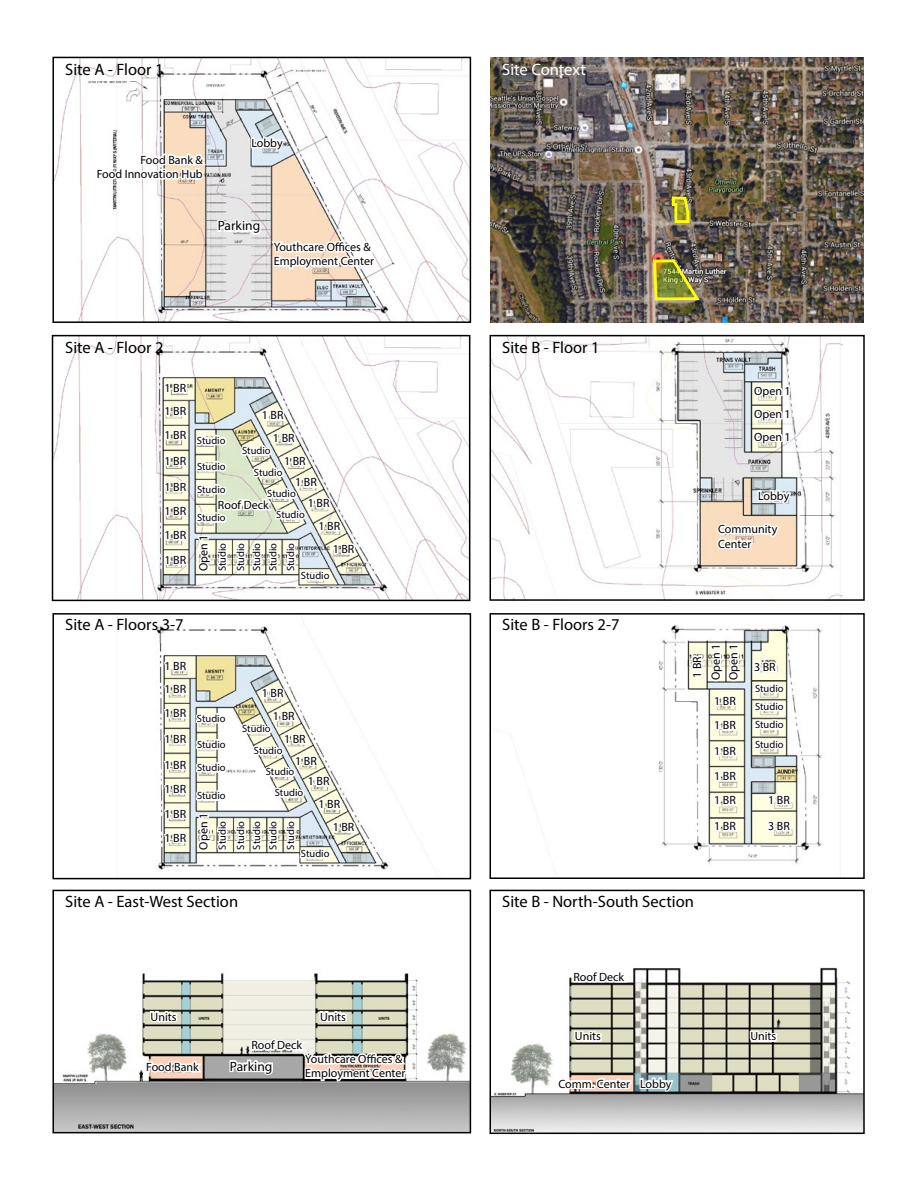
<style>
.page{position:relative;width:918px;height:1188px;background:#fff}
.page>*{position:absolute;margin:0;border:0;box-sizing:border-box;transform-origin:0 0}
.t1{font:16.5px "Myriad Pro";color:#000}
.t2{font:16.5px "Myriad Pro";letter-spacing:-.005em;color:#fff}
.t3{font:13.5px "Myriad Pro";color:#000}
.t4{font:12px/25px "Myriad Pro";color:#000}
.t5{font:10.5px/17px "Myriad Pro";color:#000;text-align:justify}
</style>
<div class="page">
<img style="left:55px;top:60px;width:413px;height:260px">
<div style="left:52px;top:57px;width:419px;height:266px;border:2px solid #000"></div>
<img style="left:55px;top:338px;width:412px;height:260px">
<div style="left:52px;top:335px;width:418px;height:266px;border:2px solid #000"></div>
<img style="left:493px;top:338px;width:349px;height:260px">
<div style="left:490px;top:335px;width:375px;height:266px;border:2px solid #000"></div>
<img style="left:156px;top:622px;width:233px;height:248px">
<div style="left:52px;top:613px;width:419px;height:266px;border:2px solid #000"></div>
<img style="left:539px;top:625px;width:283px;height:239px">
<div style="left:490px;top:613px;width:375px;height:266px;border:2px solid #000"></div>
<img style="left:490px;top:57px;width:374px;height:265px">
<img style="left:652px;top:258px;width:48px;height:43px">
<svg style="left:671px;top:195px;width:20px;height:29px"></svg>
<img style="left:55px;top:973px;width:413px;height:157px">
<div style="left:52px;top:890px;width:419px;height:243px;border:2px solid #000"></div>
<img style="left:493px;top:967px;width:369px;height:164px">
<div style="left:490px;top:890px;width:375px;height:244px;border:2px solid #000"></div>
<svg style="left:95px;top:110px;width:112px;height:92px"></svg>
<svg style="left:269px;top:197px;width:108px;height:89px"></svg>
<svg style="left:249px;top:133px;width:38px;height:35px"></svg>
<svg style="left:216px;top:177px;width:47px;height:69px;background:#e2e1e2"></svg>
<svg style="left:162px;top:379px;width:29px;height:16px"></svg>
<svg style="left:162px;top:403px;width:197px;height:199px"></svg>
<svg style="left:162px;top:658px;width:29px;height:15px"></svg>
<svg style="left:162px;top:681px;width:197px;height:199px"></svg>
<svg style="left:752px;top:383px;width:39px;height:78px"></svg>
<svg style="left:689px;top:643px;width:54px;height:65px"></svg>
<svg style="left:712px;top:717px;width:29px;height:16px"></svg>
<svg style="left:712px;top:743px;width:29px;height:15px"></svg>
<svg style="left:712px;top:768px;width:29px;height:15px"></svg>
<svg style="left:712px;top:792px;width:29px;height:16px"></svg>
<svg style="left:712px;top:818px;width:29px;height:15px"></svg>
<svg style="left:766px;top:792px;width:29px;height:15px"></svg>
<svg style="left:765px;top:818px;width:30px;height:15px"></svg>
<svg style="left:750px;top:659px;width:36px;height:112px"></svg>
<svg style="left:571px;top:969px;width:60px;height:18px"></svg>
<svg style="left:716px;top:485px;width:78px;height:79px"></svg>
<svg style="left:573px;top:1029px;width:31px;height:28px"></svg>
<svg style="left:748px;top:1029px;width:31px;height:28px"></svg>
<svg style="left:556px;top:1073px;width:120px;height:36px"></svg>
<svg style="left:144px;top:1009px;width:61px;height:84px"></svg>
<svg style="left:228px;top:1009px;width:180px;height:89px"></svg>
<p class="t1" style="left:65px;top:59px;width:100px">Site A - Floor 1</p>
<p class="t2" style="left:502px;top:59px;width:85px">Site Context</p>
<p class="t4" style="left:97px;top:152px;width:108px;line-height:14.4px;text-align:right">Food Bank &amp;<br>Food Innovation Hub</p>
<p class="t4" style="left:251px;top:130px;width:33px">Lobby</p>
<p class="t3" style="left:218px;top:218px;width:44px">Parking</p>
<p class="t4" style="left:274px;top:240px;width:102px;line-height:14.4px">Youthcare Offices &amp;<br>Employment Center</p>
<p class="t1" style="left:65px;top:337px;width:100px">Site A - Floor 2</p>
<p class="t1" style="left:502px;top:337px;width:99px">Site B - Floor 1</p>
<p class="t4" style="left:165px;top:376px;width:23px;line-height:23.5px;text-align:justify">1 BR 1 BR 1 BR</p>
<p class="t4" style="left:165px;top:448px;width:23px;line-height:25.8px">1 BR<br>1 BR</p>
<p class="t4" style="left:165px;top:499px;width:23px;line-height:24.3px;text-align:justify">1 BR 1 BR 1 BR</p>
<p class="t4" style="left:262px;top:402px;width:23px">1 BR</p>
<p class="t4" style="left:273px;top:425px;width:23px">1 BR</p>
<p class="t4" style="left:284px;top:448px;width:23px">1 BR</p>
<p class="t4" style="left:308px;top:472px;width:23px;line-height:20.7px;text-indent:-13px">1 BR<br>1 BR</p>
<p class="t4" style="left:333px;top:514px;width:23px;line-height:22.8px;text-indent:-14px">1 BR<br>1 BR</p>
<p class="t5" style="left:197px;top:432px;width:30px">Studio</p>
<p class="t5" style="left:197px;top:458px;width:30px">Studio</p>
<p class="t5" style="left:197px;top:481px;width:30px">Studio</p>
<p class="t5" style="left:197px;top:509px;width:30px">Studio</p>
<p class="t5" style="left:242px;top:442px;width:30px">Studio</p>
<p class="t5" style="left:254px;top:464px;width:30px">Studio</p>
<p class="t5" style="left:267px;top:485px;width:30px">Studio</p>
<p class="t5" style="left:276px;top:506px;width:30px">Studio</p>
<p class="t4" style="left:218px;top:492px;width:52px">Roof Deck</p>
<p class="t4" style="left:191px;top:571px;width:38px;rotate:-90deg">Open 1</p>
<p class="t5" style="left:213px;top:571px;width:30px;line-height:18.3px;rotate:-90deg">Studio<br>Studio</p>
<p class="t5" style="left:248px;top:571px;width:30px;rotate:-90deg">Studio Studio Studio</p>
<p class="t5" style="left:301px;top:567px;width:30px">Studio</p>
<p class="t1" style="left:65px;top:614px;width:120px">Site A - Floors 3-7</p>
<p class="t1" style="left:502px;top:614px;width:119px">Site B - Floors 2-7</p>
<p class="t4" style="left:165px;top:654px;width:23px;line-height:23.5px;text-align:justify">1 BR 1 BR 1 BR</p>
<p class="t4" style="left:165px;top:726px;width:23px;line-height:25.8px">1 BR<br>1 BR</p>
<p class="t4" style="left:165px;top:777px;width:23px;line-height:24.3px;text-align:justify">1 BR 1 BR 1 BR</p>
<p class="t4" style="left:262px;top:681px;width:23px">1 BR</p>
<p class="t4" style="left:273px;top:703px;width:23px">1 BR</p>
<p class="t4" style="left:284px;top:726px;width:23px">1 BR</p>
<p class="t4" style="left:308px;top:750px;width:23px;line-height:20.7px;text-indent:-13px">1 BR<br>1 BR</p>
<p class="t4" style="left:333px;top:793px;width:23px;line-height:22.8px;text-indent:-14px">1 BR<br>1 BR</p>
<p class="t5" style="left:197px;top:710px;width:30px">Studio</p>
<p class="t5" style="left:197px;top:736px;width:30px">Studio</p>
<p class="t5" style="left:197px;top:759px;width:30px">Studio</p>
<p class="t5" style="left:197px;top:787px;width:30px">Studio</p>
<p class="t5" style="left:242px;top:720px;width:30px">Studio</p>
<p class="t5" style="left:254px;top:742px;width:30px">Studio</p>
<p class="t5" style="left:266px;top:763px;width:30px">Studio</p>
<p class="t5" style="left:275px;top:784px;width:30px">Studio</p>
<p class="t4" style="left:191px;top:850px;width:38px;rotate:-90deg">Open 1</p>
<p class="t5" style="left:213px;top:850px;width:30px;line-height:18.3px;rotate:-90deg">Studio<br>Studio</p>
<p class="t5" style="left:248px;top:850px;width:30px;rotate:-90deg">Studio Studio Studio</p>
<p class="t5" style="left:301px;top:845px;width:30px">Studio</p>
<p class="t4" style="left:754px;top:379px;width:38px;line-height:23px;text-align:justify">Open 1<br>Open 1<br>Open 1</p>
<p class="t4" style="left:758px;top:483px;width:33px">Lobby</p>
<p class="t4" style="left:718px;top:522px;width:61px;line-height:14.4px">Community<br>Center</p>
<p class="t4" style="left:688px;top:680px;width:38px;line-height:18.1px;rotate:-90deg">1 BR<br>Open 1<br>Open 1</p>
<p class="t4" style="left:714px;top:688px;width:23px;text-align:justify">1 BR 1 BR 1 BR 1 BR 1 BR 1 BR</p>
<p class="t4" style="left:754px;top:654px;width:23px">3 BR</p>
<p class="t5" style="left:755px;top:679px;width:30px;line-height:18.6px">Studio Studio Studio Studio</p>
<p class="t4" style="left:768px;top:786px;width:23px;line-height:26.4px">1 BR<br>3 BR</p>
<p class="t1" style="left:65px;top:892px;width:174px">Site A - East-West Section</p>
<p class="t1" style="left:502px;top:892px;width:193px">Site B - North-South Section</p>
<p class="t4" style="left:151px;top:1004px;width:27px">Units</p>
<p class="t4" style="left:320px;top:1004px;width:27px">Units</p>
<p class="t4" style="left:251px;top:1033px;width:52px">Roof Deck</p>
<p class="t4" style="left:146px;top:1054px;width:54px">Food Bank</p>
<p class="t3" style="left:230px;top:1058px;width:44px">Parking</p>
<p class="t4" style="left:305px;top:1052px;width:102px;line-height:14.4px">Youthcare Offices &amp;<br>Employment Center</p>
<p class="t4" style="left:573px;top:964px;width:52px">Roof Deck</p>
<p class="t4" style="left:575px;top:1024px;width:27px">Units</p>
<p class="t4" style="left:750px;top:1024px;width:27px">Units</p>
<p class="t4" style="left:558px;top:1071px;width:114px">Comm. Center Lobby</p>
</div>
